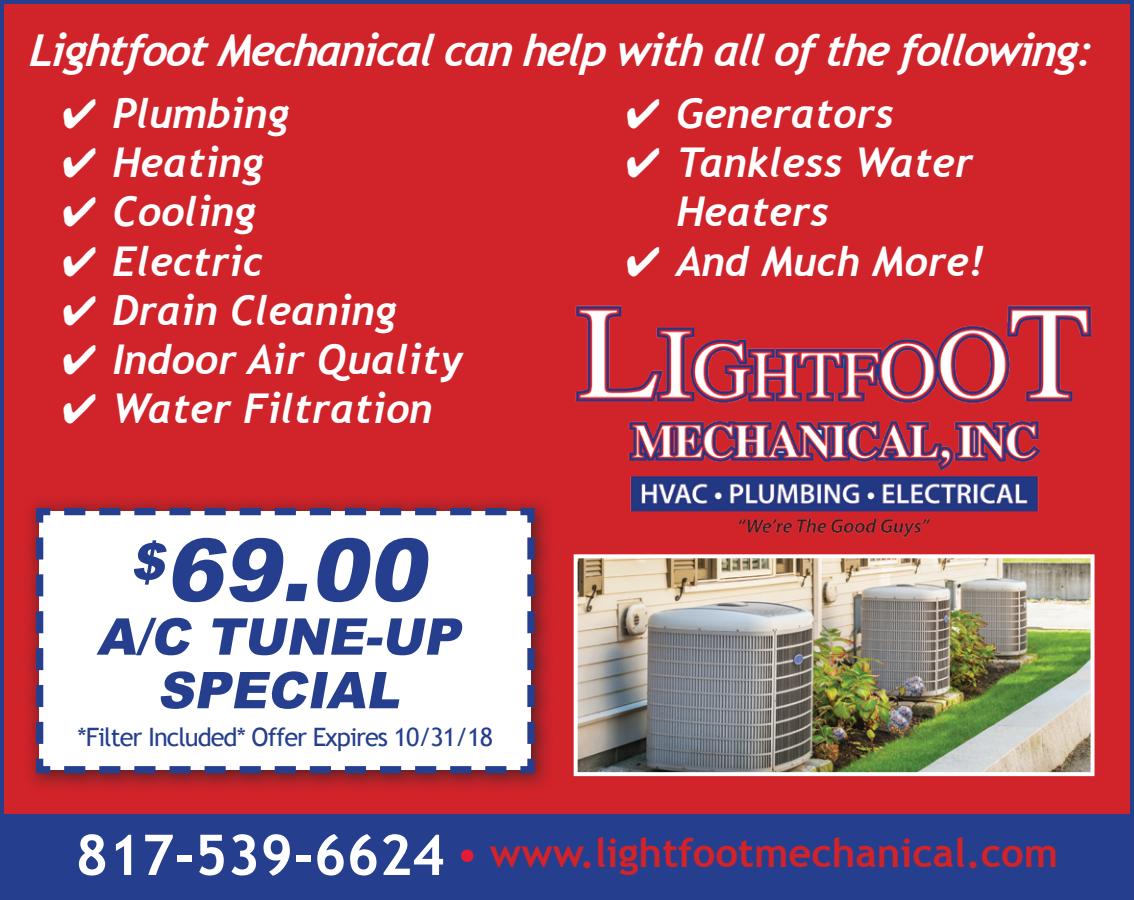
<style>
.page{position:relative;width:1134px;height:900px;background:#fff}
.page>*{position:absolute;margin:0;border:0;box-sizing:border-box;transform-origin:0 0}
.t1{font:italic 900 86.8px "Arial";color:#253f8e}
.t2{font:italic 900 50.8px/53.6px "Arial";color:#253f8e;text-align:center}
.t3{font:italic 700 44px "Trebuchet";letter-spacing:-.04em;color:#fff}
.t4{font:italic 700 41.2px/49.2px "Trebuchet";color:#fff}
.t5{font:700 40px "Trebuchet MS";color:#d1232a}
.t6{font:25.2px "Trebuchet MS";letter-spacing:-.04em;color:#253f8e}
.s1{font-family:"MS P Gothic";font-weight:400;font-style:normal}
.s2{font-size:56px;color:#fff}
.s3{color:#e31c37}
</style>
<div class="page">
<div style="left:0;top:0;width:1134px;height:814px;background:#d1232a"></div>
<div style="left:0;top:814px;width:1134px;height:86px;background:#253f8e"></div>
<img style="left:575px;top:305px;width:517px;height:233px">
<div style="left:22px;top:494px;width:533px;height:299px;background:#231f20;opacity:.75"></div>
<svg style="left:32px;top:504px;width:506px;height:273px;background:#ddd1da"></svg>
<div style="left:87px;top:531px;width:382px;height:185px;background:#fff"></div>
<img style="left:579px;top:559px;width:511px;height:212px">
<div style="left:574px;top:554px;width:521px;height:222px;border:4px solid #fff"></div>
<p class="t3" style="left:29px;top:24px;width:1070px">Lightfoot Mechanical can help with all of the following:</p>
<p class="t4" style="left:59px;top:89px;width:232px"><span class="s1">✔</span> Plumbing</p>
<p class="t4" style="left:59px;top:138px;width:206px"><span class="s1">✔</span> Heating</p>
<p class="t4" style="left:59px;top:188px;width:199px"><span class="s1">✔</span> Cooling</p>
<p class="t4" style="left:59px;top:237px;width:205px"><span class="s1">✔</span> Electric</p>
<p class="t4" style="left:59px;top:286px;width:339px"><span class="s1">✔</span> Drain Cleaning</p>
<p class="t4" style="left:59px;top:335px;width:406px"><span class="s1">✔</span> Indoor Air Quality</p>
<p class="t4" style="left:59px;top:385px;width:375px"><span class="s1">✔</span> Water Filtration</p>
<h1 class="t1" style="left:131px;top:507px;width:317px"><sup>$</sup>69.00</h1>
<p class="t2" style="left:96px;top:608px;width:377px">A/C TUNE-UP<br>SPECIAL</p>
<p class="t6" style="left:78px;top:722px;width:417px">*Filter Included* Offer Expires 10/31/18</p>
<p class="t4" style="left:623px;top:89px;width:272px"><span class="s1">✔</span> Generators</p>
<p class="t4" style="left:677px;top:138px;width:298px;text-indent:-54px"><span class="s1">✔</span> Tankless Water<br>Heaters</p>
<p class="t4" style="left:623px;top:237px;width:362px"><span class="s1">✔</span> And Much More!</p>
<p class="t5" style="left:76px;top:828px;width:984px"><span class="s2">817-539-6624</span> <span class="s3">•</span> www.lightfootmechanical.com</p>
</div>
